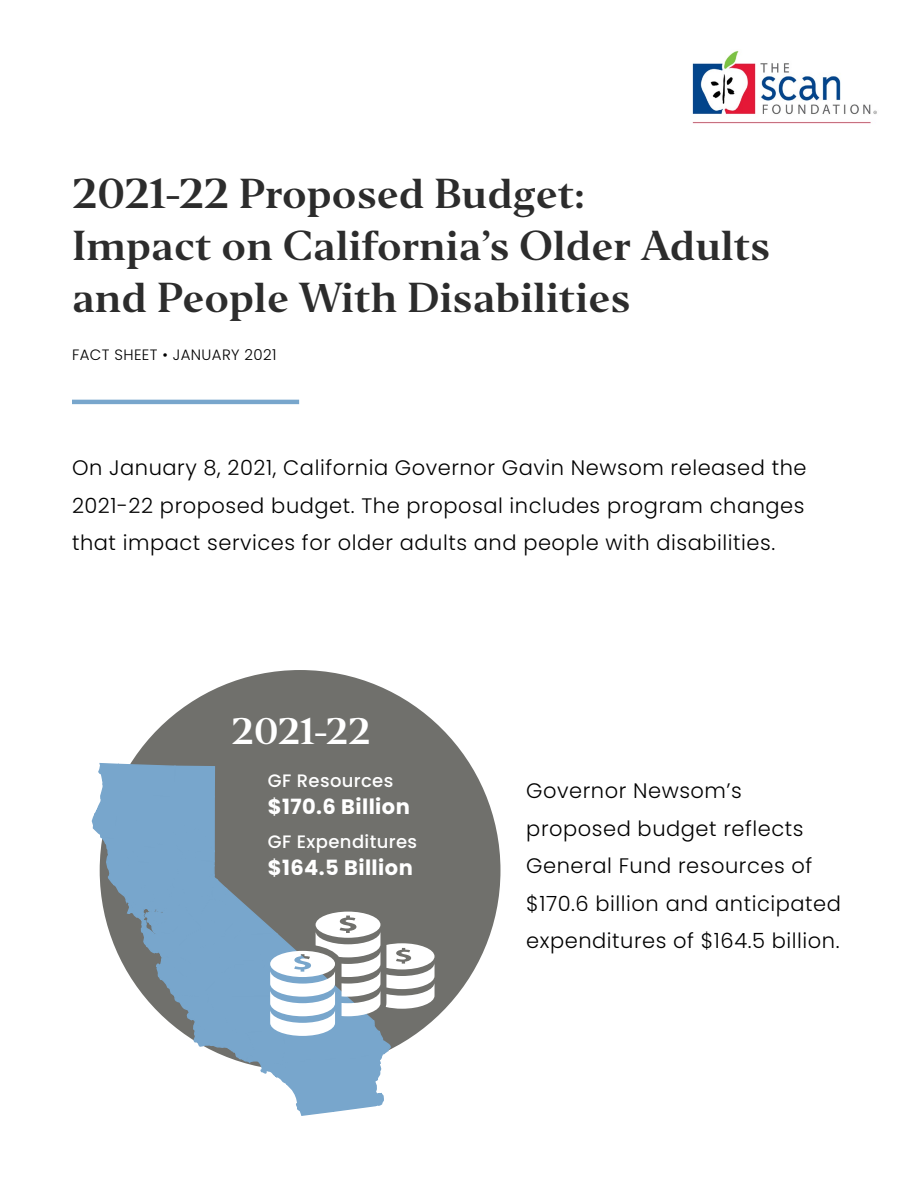
<style>
.page{position:relative;width:918px;height:1188px;background:#fff}
.page>*{position:absolute;margin:0;border:0;box-sizing:border-box;transform-origin:0 0}
.t1{font:700 39px/52.5px "Editor";color:#2c2c2c}
.t2{font:700 34.5px "Editor";letter-spacing:-.01em;color:#fff}
.t3{font:300 21px/37.5px "Poppins";letter-spacing:.025em;color:#000;text-align:justify}
.t4{font:700 21px "Poppins";letter-spacing:.02em;color:#fff}
.t5{font:500 18px "Poppins";letter-spacing:.02em;color:#fff}
.t6{font:300 15px "Poppins";letter-spacing:.025em;color:#000}
</style>
<div class="page">
<img style="left:692px;top:51px;width:185px;height:73px">
<hr style="left:72px;top:400px;width:227px;height:4px;background:#78a6cc">
<div style="left:100px;top:670px;width:400px;height:401px;background:#70706c;border-radius:50%"></div>
<svg style="left:91px;top:762px;width:344px;height:354px"></svg>
<h1 class="t1" style="left:72px;top:167px;width:700px">2021-22 Proposed Budget:<br>Impact on California’s Older Adults and People With Disabilities</h1>
<p class="t6" style="left:72px;top:346px;width:206px">FACT SHEET • JANUARY 2021</p>
<p class="t3" style="left:72px;top:449px;width:736px">On January 8, 2021, California Governor Gavin Newsom released the 2021-22 proposed budget. The proposal includes program changes that impact services for older adults and people with disabilities.</p>
<h2 class="t2" style="left:231px;top:709px;width:141px">2021-22</h2>
<p class="t5" style="left:268px;top:771px;width:127px">GF Resources</p>
<p class="t4" style="left:268px;top:795px;width:144px">$170.6 Billion</p>
<p class="t5" style="left:268px;top:831px;width:151px">GF Expenditures</p>
<p class="t4" style="left:268px;top:855px;width:146px">$164.5 Billion</p>
<p class="t3" style="left:526px;top:772px;width:316px;text-align:left">Governor Newsom’s proposed budget reflects<br>General Fund resources of $170.6 billion and anticipated expenditures of $164.5 billion.</p>
</div>
